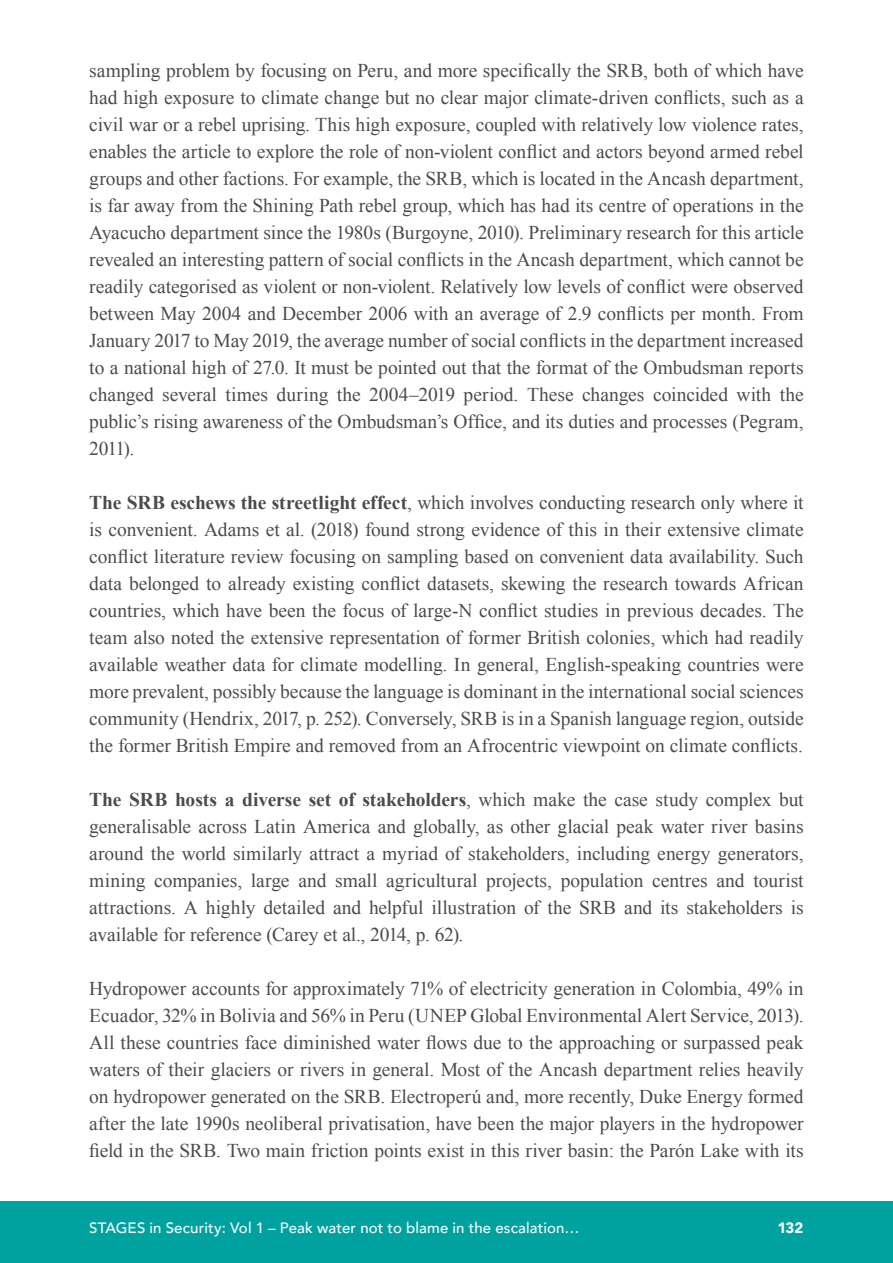
<style>
.page{position:relative;width:893px;height:1263px;background:#fff}
.page>*{position:absolute;margin:0;border:0;box-sizing:border-box;transform-origin:0 0}
.t1{font:19.5px/27px "Times New Roman";letter-spacing:-.005em;color:#4b4b4a;text-align:justify}
.t2{font:500 15px "Avenir";letter-spacing:.01em;color:#fff}
.t3{font:900 15px "Avenir";color:#fff}
.s1{font-weight:700}
</style>
<div class="page">
<div style="left:0;top:1201px;width:893px;height:62px;background:#00a2a0"></div>
<p class="t1" style="left:89px;top:56px;width:716px">sampling problem by focusing on Peru, and more specifically the SRB, both of which have had high exposure to climate change but no clear major climate-driven conflicts, such as a civil war or a rebel uprising. This high exposure, coupled with relatively low violence rates, enables the article to explore the role of non-violent conflict and actors beyond armed rebel groups and other factions. For example, the SRB, which is located in the Ancash department, is far away from the Shining Path rebel group, which has had its centre of operations in the Ayacucho department since the 1980s (Burgoyne, 2010). Preliminary research for this article revealed an interesting pattern of social conflicts in the Ancash department, which cannot be readily categorised as violent or non-violent. Relatively low levels of conflict were observed between May 2004 and December 2006 with an average of 2.9 conflicts per month. From January 2017 to May 2019, the average number of social conflicts in the department increased to a national high of 27.0. It must be pointed out that the format of the Ombudsman reports changed several times during the 2004–2019 period. These changes coincided with the public’s rising awareness of the Ombudsman’s Office, and its duties and processes (Pegram, 2011).</p>
<p class="t1" style="left:89px;top:488px;width:716px"><span class="s1">The SRB eschews the streetlight effect</span>, which involves conducting research only where it is convenient. Adams et al. (2018) found strong evidence of this in their extensive climate conflict literature review focusing on sampling based on convenient data availability. Such data belonged to already existing conflict datasets, skewing the research towards African countries, which have been the focus of large-N conflict studies in previous decades. The team also noted the extensive representation of former British colonies, which had readily available weather data for climate modelling. In general, English-speaking countries were more prevalent, possibly because the language is dominant in the international social sciences community (Hendrix, 2017, p. 252). Conversely, SRB is in a Spanish language region, outside the former British Empire and removed from an Afrocentric viewpoint on climate conflicts.</p>
<p class="t1" style="left:89px;top:785px;width:716px"><span class="s1">The SRB hosts a diverse set of stakeholders</span>, which make the case study complex but generalisable across Latin America and globally, as other glacial peak water river basins around the world similarly attract a myriad of stakeholders, including energy generators, mining companies, large and small agricultural projects, population centres and tourist attractions. A highly detailed and helpful illustration of the SRB and its stakeholders is available for reference (Carey et al., 2014, p. 62).</p>
<p class="t1" style="left:89px;top:974px;width:716px">Hydropower accounts for approximately 71% of electricity generation in Colombia, 49% in Ecuador, 32% in Bolivia and 56% in Peru (UNEP Global Environmental Alert Service, 2013).<br>All these countries face diminished water flows due to the approaching or surpassed peak waters of their glaciers or rivers in general. Most of the Ancash department relies heavily on hydropower generated on the SRB. Electroperú and, more recently, Duke Energy formed after the late 1990s neoliberal privatisation, have been the major players in the hydropower field in the SRB. Two main friction points exist in this river basin: the Parón Lake with its</p>
<p class="t2" style="left:89px;top:1214px;width:492px">STAGES in Security: Vol 1 – Peak water not to blame in the escalation…</p>
<p class="t3" style="left:777px;top:1214px;width:27px">132</p>
</div>
